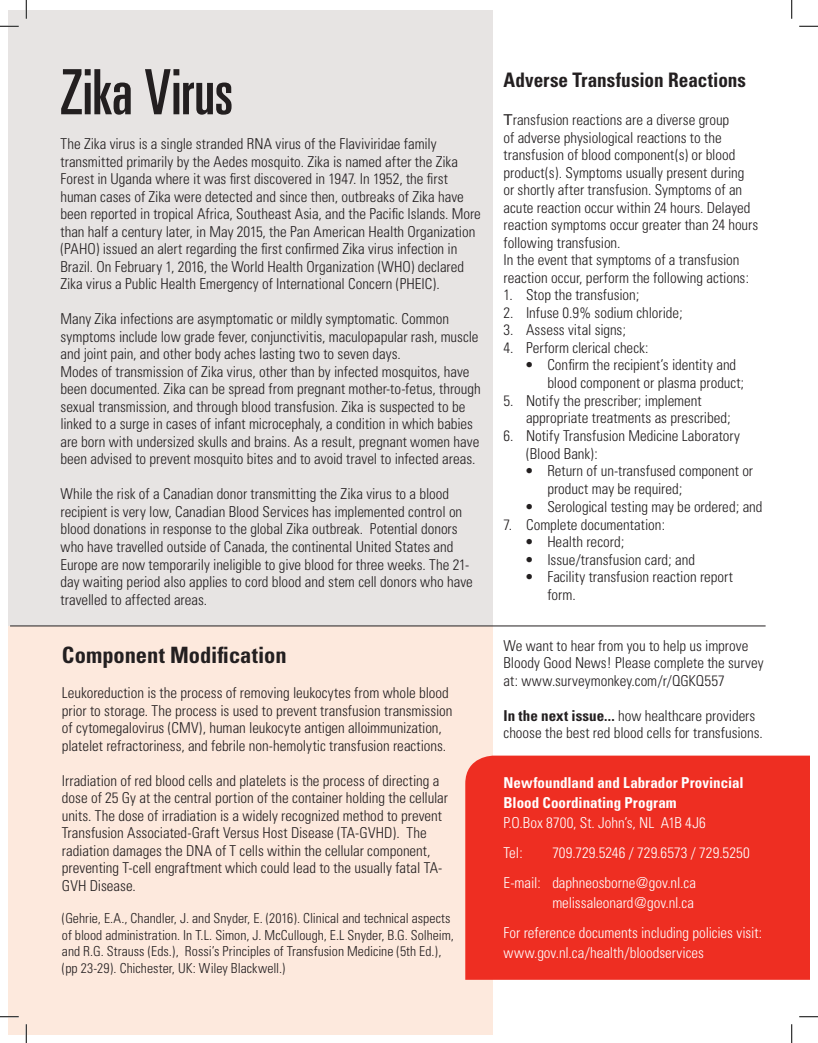
<style>
.page{position:relative;width:818px;height:1043px;background:#fff}
.page>*{position:absolute;margin:0;border:0;box-sizing:border-box;transform-origin:0 0}
.t1{font:ultra-condensed 62.5px "Univers";color:#231f20}
.t2{font:700 condensed 22.5px "Univers";color:#231f20}
.t3{font:700 condensed 20px "Univers";color:#231f20;scale:.96 1}
.t4{font:300 condensed 15px/17.5px "Univers";color:#231f20}
.t5{font:300 condensed 15px "Univers";color:#fff}
.t6{font:700 condensed 15px "Univers";color:#fff}
.t7{font:300 condensed 13.75px/16.2px "Univers";color:#231f20}
.s1{font-family:"Helvetica";font-weight:400;font-stretch:normal}
.s2{font-weight:700}
</style>
<div class="page">
<div style="left:8px;top:10px;width:484px;height:616px;background:#e7e4e3"></div>
<div style="left:8px;top:626px;width:484px;height:408px;background:#fde9dd"></div>
<div style="left:465px;top:755px;width:344px;height:224px;background:#ee2e22"></div>
<hr style="left:10px;top:625px;width:755px;height:1px;background:#231f20">
<svg style="left:0;top:25px;width:19px;height:2px"></svg>
<svg style="left:799px;top:25px;width:19px;height:2px"></svg>
<svg style="left:0;top:1016px;width:19px;height:1px"></svg>
<svg style="left:799px;top:1016px;width:19px;height:1px"></svg>
<svg style="left:25px;top:0;width:2px;height:19px"></svg>
<svg style="left:25px;top:1024px;width:2px;height:18px"></svg>
<svg style="left:791px;top:0;width:1px;height:19px"></svg>
<svg style="left:791px;top:1024px;width:1px;height:18px"></svg>
<p class="t1" style="left:60px;top:56px;width:174px">Zika Virus</p>
<p class="t4" style="left:60px;top:135px;width:422px">The Zika virus is a single stranded RNA virus of the Flaviviridae family transmitted primarily by the Aedes mosquito. Zika is named after the Zika Forest in Uganda where it was first discovered in 1947. In 1952, the first human cases of Zika were detected and since then, outbreaks of Zika have been reported in tropical Africa, Southeast Asia, and the Pacific Islands. More than half a century later, in May 2015, the Pan American Health Organization (PAHO) issued an alert regarding the first confirmed Zika virus infection in Brazil. On February 1, 2016, the World Health Organization (WHO) declared Zika virus a Public Health Emergency of International Concern (PHEIC).</p>
<p class="t4" style="left:60px;top:310px;width:419px">Many Zika infections are asymptomatic or mildly symptomatic. Common symptoms include low grade fever, conjunctivitis, maculopapular rash, muscle and joint pain, and other body aches lasting two to seven days.</p>
<p class="t4" style="left:60px;top:363px;width:422px">Modes of transmission of Zika virus, other than by infected mosquitos, have been documented. Zika can be spread from pregnant mother-to-fetus, through sexual transmission, and through blood transfusion. Zika is suspected to be linked to a surge in cases of infant microcephaly, a condition in which babies are born with undersized skulls and brains. As a result, pregnant women have been advised to prevent mosquito bites and to avoid travel to infected areas.</p>
<p class="t4" style="left:60px;top:485px;width:414px">While the risk of a Canadian donor transmitting the Zika virus to a blood recipient is very low, Canadian Blood Services has implemented control on blood donations in response to the global Zika outbreak. Potential donors who have travelled outside of Canada, the continental United States and Europe are now temporarily ineligible to give blood for three weeks. The 21- day waiting period also applies to cord blood and stem cell donors who have travelled to affected areas.</p>
<p class="t2" style="left:62px;top:641px;width:226px">Component Modification</p>
<p class="t4" style="left:62px;top:684px;width:392px">Leukoreduction is the process of removing leukocytes from whole blood prior to storage. The process is used to prevent transfusion transmission of cytomegalovirus (CMV), human leukocyte antigen alloimmunization, platelet refractoriness, and febrile non-hemolytic transfusion reactions.</p>
<p class="t4" style="left:62px;top:771px;width:387px">Irradiation of red blood cells and platelets is the process of directing a dose of 25 Gy at the central portion of the container holding the cellular units. The dose of irradiation is a widely recognized method to prevent Transfusion Associated-Graft Versus Host Disease (TA-GVHD). The radiation damages the DNA of T cells within the cellular component, preventing T-cell engraftment which could lead to the usually fatal TA-GVH Disease.</p>
<p class="t7" style="left:62px;top:910px;width:393px">(Gehrie, E.A., Chandler, J. and Snyder, E. (2016). Clinical and technical aspects of blood administration. In T.L. Simon, J. McCullough, E.L Snyder, B.G. Solheim, and R.G. Strauss (Eds.), Rossi’s Principles of Transfusion Medicine (5th Ed.),</p>
<p class="t7" style="left:62px;top:960px;width:225px">(pp 23-29). Chichester, UK: Wiley Blackwell.)</p>
<p class="t3" style="left:503px;top:68px;width:254px">Adverse Transfusion Reactions</p>
<p class="t4" style="left:503px;top:111px;width:256px"><span class="s1">T</span>ransfusion reactions are a diverse group<br>of adverse physiological reactions to the transfusion of blood component(s) or blood product(s). Symptoms usually present during or shortly after transfusion. Symptoms of an acute reaction occur within 24 hours. Delayed reaction symptoms occur greater than 24 hours following transfusion.</p>
<p class="t4" style="left:503px;top:251px;width:247px">In the event that symptoms of a transfusion reaction occur, perform the following actions:</p>
<p class="t4" style="left:503px;top:286px;width:137px">1. Stop the transfusion;</p>
<p class="t4" style="left:503px;top:304px;width:181px">2. Infuse 0.9% sodium chloride;</p>
<p class="t4" style="left:503px;top:321px;width:124px">3. Assess vital signs;</p>
<p class="t4" style="left:503px;top:339px;width:146px">4. Perform clerical check:</p>
<p class="t4" style="left:547px;top:356px;width:198px;line-height:18px;text-indent:-22px">• Confirm the recipient’s identity and blood component or plasma product;</p>
<p class="t4" style="left:526px;top:392px;width:206px;text-indent:-22px">5. Notify the prescriber; implement appropriate treatments as prescribed;</p>
<p class="t4" style="left:526px;top:426px;width:215px;line-height:18px;text-indent:-22px">6. Notify Transfusion Medicine Laboratory (Blood Bank):</p>
<p class="t4" style="left:547px;top:462px;width:207px;text-indent:-22px">• Return of un-transfused component or product may be required;</p>
<p class="t4" style="left:525px;top:498px;width:239px">• Serological testing may be ordered; and</p>
<p class="t4" style="left:503px;top:516px;width:163px">7. Complete documentation:</p>
<p class="t4" style="left:524px;top:533px;width:101px">• Health record;</p>
<p class="t4" style="left:524px;top:551px;width:172px">• Issue/transfusion card; and</p>
<p class="t4" style="left:547px;top:568px;width:187px;text-indent:-22px">• Facility transfusion reaction report form.</p>
<p class="t4" style="left:503px;top:636px;width:261px">We want to hear from you to help us improve<br>Bloody Good News! Please complete the survey at: www.surveymonkey.com/r/QGKQ557</p>
<p class="t4" style="left:503px;top:706px;width:261px"><span class="s2">In the next issue...</span> how healthcare providers choose the best red blood cells for transfusions.</p>
<p class="t6" style="left:503px;top:773px;width:241px">Newfoundland and Labrador Provincial</p>
<p class="t6" style="left:503px;top:793px;width:175px">Blood Coordinating Program</p>
<p class="t5" style="left:503px;top:813px;width:204px">P.O.Box 8700, St. John’s, NL A1B 4J6</p>
<p class="t5" style="left:503px;top:843px;width:21px">Tel:</p>
<p class="t5" style="left:552px;top:843px;width:199px">709.729.5246 / 729.6573 / 729.5250</p>
<p class="t5" style="left:503px;top:873px;width:194px">E-mail: daphneosborne@gov.nl.ca</p>
<p class="t5" style="left:552px;top:893px;width:143px">melissaleonard@gov.nl.ca</p>
<p class="t5" style="left:503px;top:923px;width:260px">For reference documents including policies visit:</p>
<p class="t5" style="left:503px;top:943px;width:202px">www.gov.nl.ca/health/bloodservices</p>
</div>
